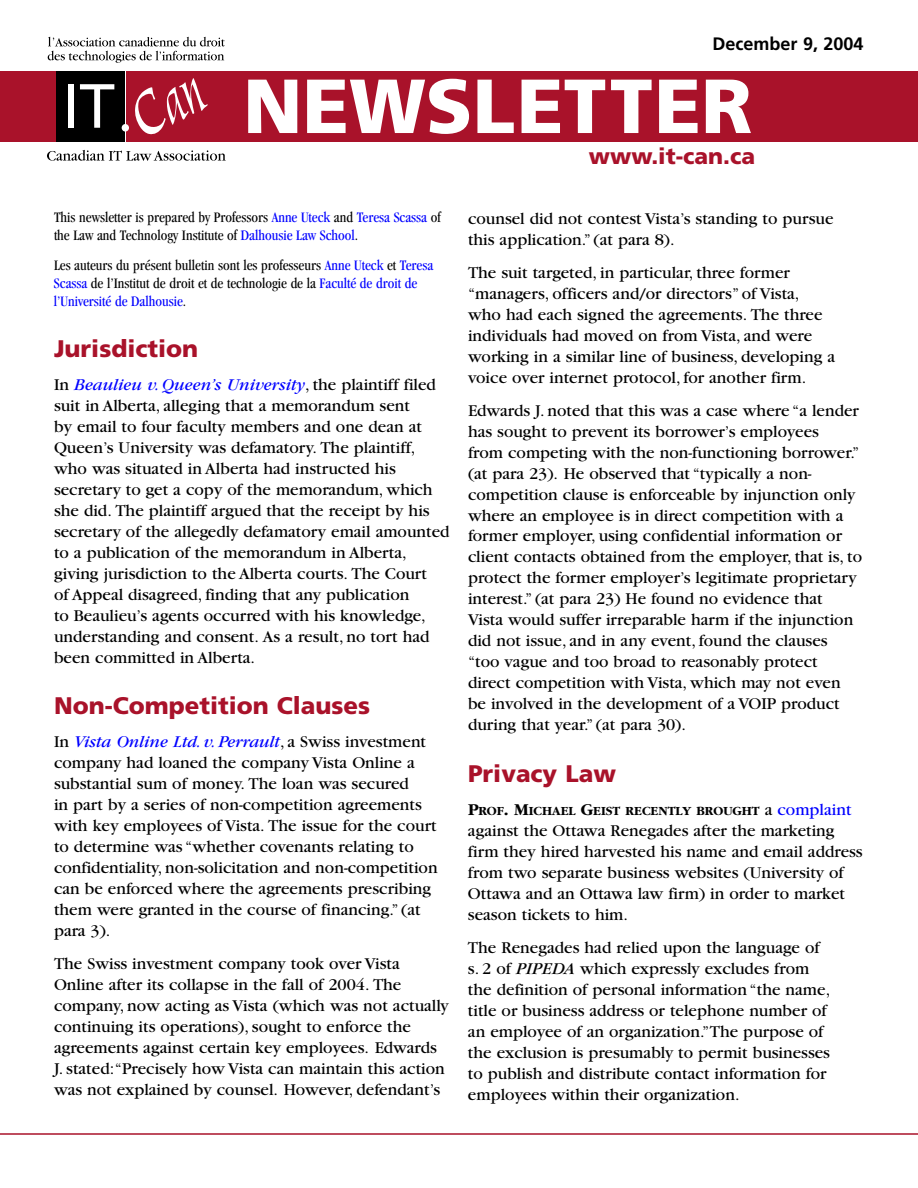
<style>
.page{position:relative;width:918px;height:1188px;background:#fff}
.page>*{position:absolute;margin:0;border:0;box-sizing:border-box;transform-origin:0 0}
.t1{font:900 76.5px "Frutiger";color:#fff}
.t2{font:900 24px "Frutiger";color:#a9122a}
.t3{font:900 22.5px "Frutiger";color:#a9122a}
.t4{font:700 18px "Frutiger";color:#000}
.t5{font:17.25px/21px "Garamond";color:#000}
.t6{font:condensed 15px/18px "Garamond";color:#000}
.t7{font:700 12.9px "Garamond";color:#000}
.s1{color:#00f}
.s2{font-style:italic;color:#00f}
.s3{font-size:17.25px}
.s4{font-weight:400;font-size:17.25px}
.s5{font-weight:400;font-size:17.25px;color:#00f}
.s6{font-style:italic}
</style>
<div class="page">
<hr style="left:0;top:1133px;width:918px;height:2px;background:#a9122a">
<div style="left:0;top:71px;width:58px;height:70px;background:#a9122a"></div>
<div style="left:127px;top:71px;width:791px;height:70px;background:#a9122a"></div>
<div style="left:56px;top:71px;width:68px;height:70px;background:#000"></div>
<svg style="left:48px;top:37px;width:177px;height:26px"></svg>
<svg style="left:47px;top:150px;width:179px;height:11px"></svg>
<div style="left:68px;top:84px;width:6px;height:44px;background:#fff"></div>
<svg style="left:80px;top:84px;width:34px;height:44px"></svg>
<svg style="left:135px;top:78px;width:73px;height:57px"></svg>
<div style="left:122px;top:124px;width:7px;height:8px;background:#fff;border-radius:50%"></div>
<p class="t4" style="left:713px;top:33px;width:153px">December 9, 2004</p>
<h1 class="t1" style="left:243px;top:60px;width:511px">NEWSLETTER</h1>
<h3 class="t3" style="left:589px;top:143px;width:168px">www.it-can.ca</h3>
<p class="t6" style="left:54px;top:208px;width:388px">This newsletter is prepared by Professors <span class="s1">Anne Uteck</span> and <span class="s1">Teresa Scassa</span> of the Law and Technology Institute of <span class="s1">Dalhousie Law School</span>.</p>
<p class="t6" style="left:54px;top:256px;width:381px">Les auteurs du présent bulletin sont les professeurs <span class="s1">Anne Uteck</span> et <span class="s1">Teresa<br>Scassa</span> de l’Institut de droit et de technologie de la <span class="s1">Faculté de droit de l’Université de Dalhousie</span>.</p>
<h2 class="t2" style="left:54px;top:334px;width:146px">Jurisdiction</h2>
<p class="t5" style="left:54px;top:375px;width:397px">In <span class="s2">Beaulieu v. Queen’s University</span>, the plaintiff filed suit in Alberta, alleging that a memorandum sent<br>by email to four faculty members and one dean at Queen’s University was defamatory. The plaintiff, who was situated in Alberta had instructed his secretary to get a copy of the memorandum, which she did. The plaintiff argued that the receipt by his secretary of the allegedly defamatory email amounted to a publication of the memorandum in Alberta, giving jurisdiction to the Alberta courts. The Court<br>of Appeal disagreed, finding that any publication<br>to Beaulieu’s agents occurred with his knowledge, understanding and consent. As a result, no tort had been committed in Alberta.</p>
<h2 class="t2" style="left:54px;top:691px;width:318px">Non-Competition Clauses</h2>
<p class="t5" style="left:54px;top:732px;width:385px">In <span class="s2">Vista Online Ltd. v. Perrault</span>, a Swiss investment company had loaned the company Vista Online a substantial sum of money. The loan was secured<br>in part by a series of non-competition agreements with key employees of Vista. The issue for the court to determine was “whether covenants relating to confidentiality, non-solicitation and non-competition can be enforced where the agreements prescribing them were granted in the course of financing.” (at para 3).</p>
<p class="t5" style="left:54px;top:953px;width:396px">The Swiss investment company took over Vista Online after its collapse in the fall of 2004. The company, now acting as Vista (which was not actually continuing its operations), sought to enforce the agreements against certain key employees. Edwards J. stated:“Precisely how Vista can maintain this action was not explained by counsel. However, defendant’s</p>
<p class="t5" style="left:468px;top:208px;width:367px">counsel did not contest Vista’s standing to pursue this application.” (at para 8).</p>
<p class="t5" style="left:468px;top:262px;width:369px">The suit targeted, in particular, three former “managers, officers and/or directors” of Vista, who had each signed the agreements. The three individuals had moved on from Vista, and were working in a similar line of business, developing a voice over internet protocol, for another firm.</p>
<p class="t5" style="left:468px;top:400px;width:396px">Edwards J. noted that this was a case where “a lender has sought to prevent its borrower’s employees<br>from competing with the non-functioning borrower.” (at para 23). He observed that “typically a non&shy;competition clause is enforceable by injunction only where an employee is in direct competition with a former employer, using confidential information or client contacts obtained from the employer, that is, to protect the former employer’s legitimate proprietary interest.” (at para 23) He found no evidence that Vista would suffer irreparable harm if the injunction did not issue, and in any event, found the clauses “too vague and too broad to reasonably protect direct competition with Vista, which may not even be involved in the development of a VOIP product during that year.” (at para 30).</p>
<h2 class="t2" style="left:468px;top:759px;width:150px">Privacy Law</h2>
<p class="t7" style="left:468px;top:804px;width:385px"><span class="s3">P</span>ROF<span class="s3">. M</span>ICHAEL <span class="s3">G</span>EIST RECENTLY BROUGHT <span class="s4">a</span> <span class="s5">complaint</span></p>
<p class="t5" style="left:468px;top:820px;width:396px">against the Ottawa Renegades after the marketing firm they hired harvested his name and email address from two separate business websites (University of Ottawa and an Ottawa law firm) in order to market season tickets to him.</p>
<p class="t5" style="left:468px;top:937px;width:364px">The Renegades had relied upon the language of s. 2 of <span class="s6">PIPEDA</span> which expressly excludes from the definition of personal information “the name, title or business address or telephone number of an employee of an organization.” The purpose of the exclusion is presumably to permit businesses to publish and distribute contact information for employees within their organization.</p>
</div>
